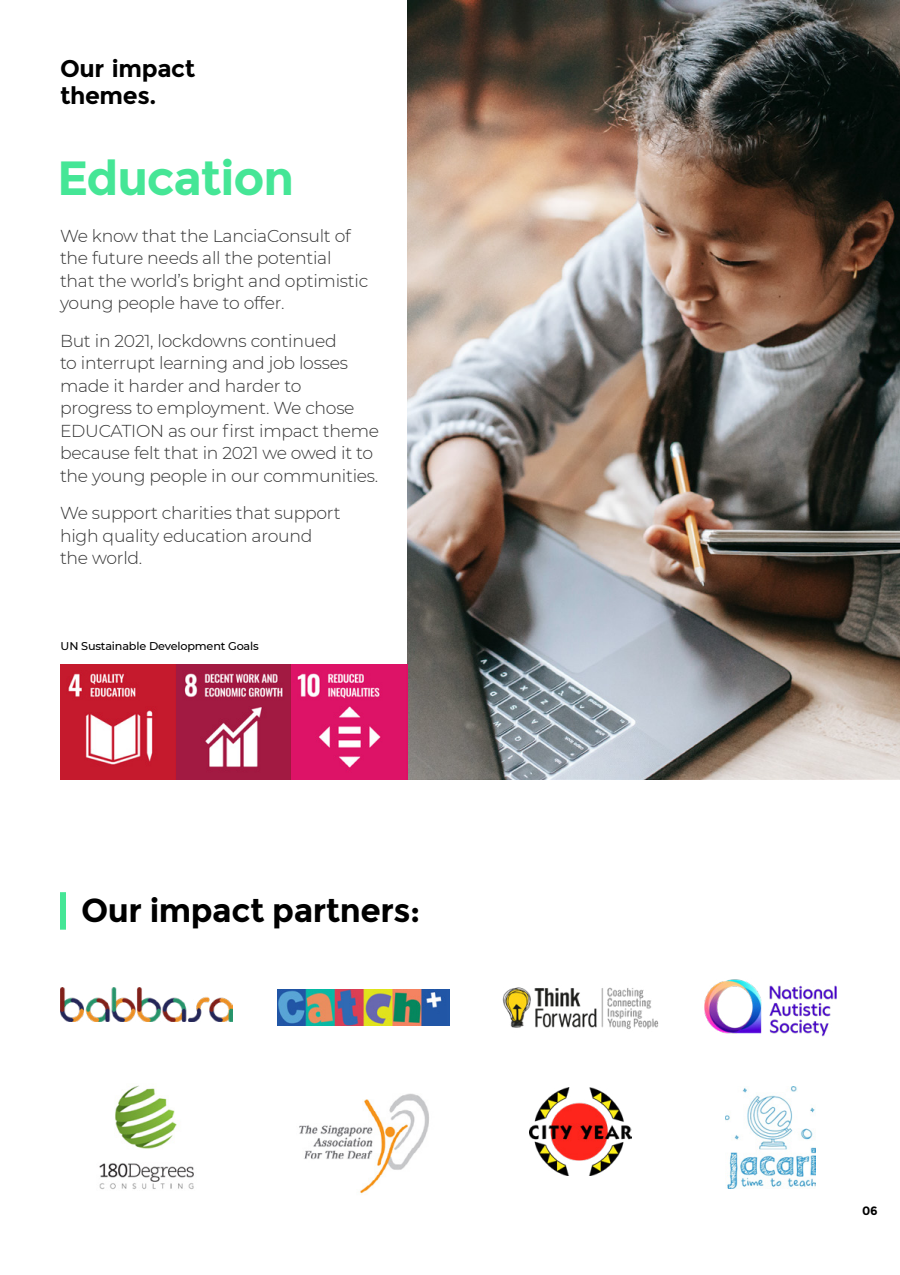
<style>
.page{position:relative;width:900px;height:1275px;background:#fff}
.page>*{position:absolute;margin:0;border:0;box-sizing:border-box;transform-origin:0 0}
.t1{font:700 48px "Montserrat";letter-spacing:-.025em;color:#45e696}
.t2{font:700 33px "Montserrat";letter-spacing:-.015em;color:#000}
.t3{font:700 24px/27px "Montserrat";letter-spacing:-.015em;color:#000}
.t4{font:300 17.25px/22.5px "Montserrat";letter-spacing:-.015em;color:#333}
.t5{font:700 12px "Montserrat";color:#000}
.t6{font:500 11.25px "Montserrat";letter-spacing:-.015em;color:#000}
</style>
<div class="page">
<img style="left:407px;top:0;width:493px;height:780px">
<img style="left:99px;top:1085px;width:95px;height:105px">
<img style="left:530px;top:1087px;width:102px;height:88px">
<img style="left:726px;top:1087px;width:90px;height:102px">
<img style="left:299px;top:1093px;width:130px;height:101px">
<img style="left:60px;top:988px;width:172px;height:34px">
<img style="left:278px;top:990px;width:172px;height:35px">
<img style="left:704px;top:979px;width:133px;height:58px">
<img style="left:502px;top:987px;width:157px;height:42px">
<div style="left:60px;top:892px;width:6px;height:38px;background:#45e696"></div>
<img style="left:61px;top:665px;width:346px;height:115px">
<h3 class="t3" style="left:60px;top:55px;width:137px">Our impact themes.</h3>
<h1 class="t1" style="left:57px;top:150px;width:239px">Education</h1>
<p class="t4" style="left:60px;top:224px;width:310px">We know that the LanciaConsult of the future needs all the potential that the world’s bright and optimistic young people have to offer.</p>
<p class="t4" style="left:60px;top:329px;width:321px">But in 2021, lockdowns continued<br>to interrupt learning and job losses made it harder and harder to<br>progress to employment. We chose EDUCATION as our first impact theme because felt that in 2021 we owed it to the young people in our communities.</p>
<p class="t4" style="left:60px;top:501px;width:282px">We support charities that support high quality education around the world.</p>
<p class="t6" style="left:61px;top:638px;width:200px">UN Sustainable Development Goals</p>
<h2 class="t2" style="left:81px;top:891px;width:341px">Our impact partners:</h2>
<p class="t5" style="left:862px;top:1204px;width:17px">06</p>
</div>
